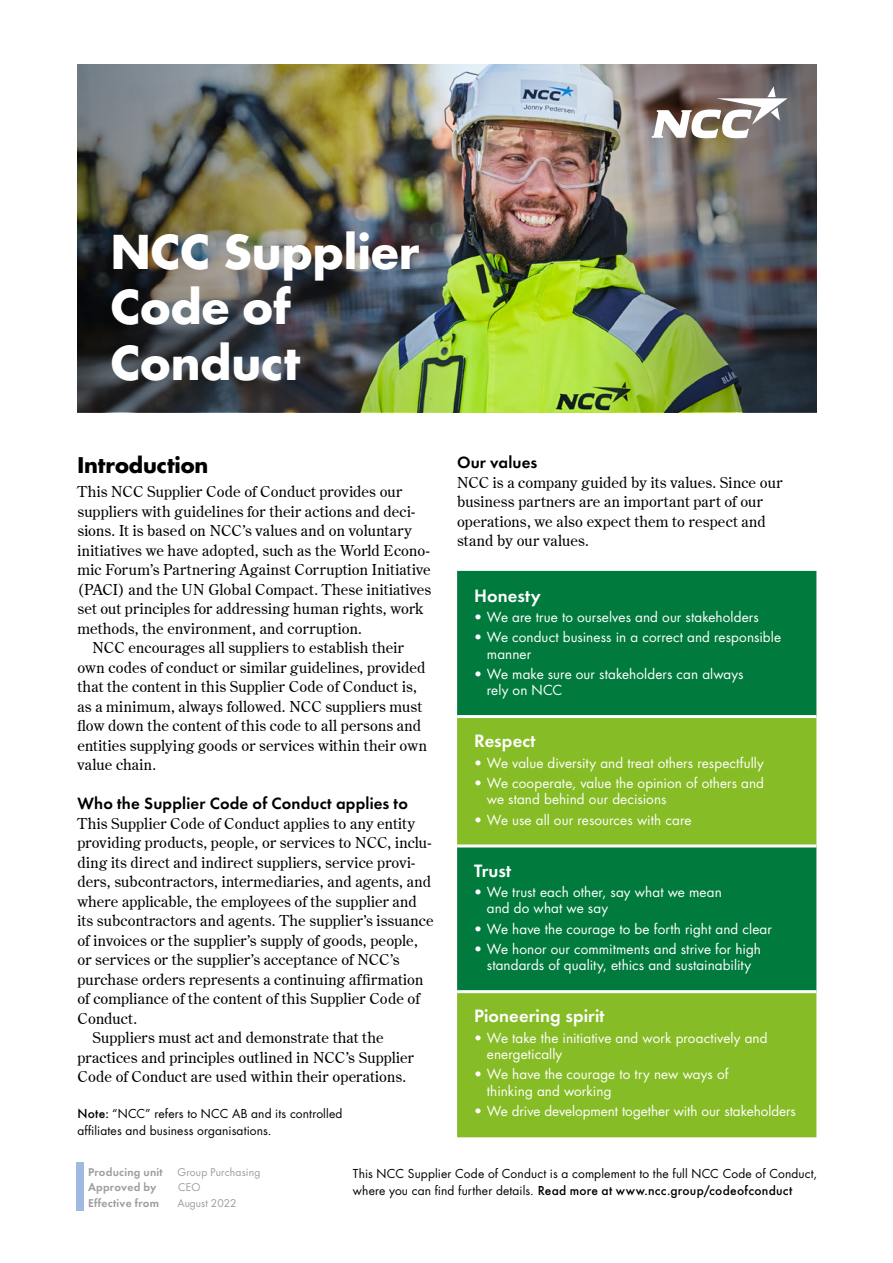
<style>
.page{position:relative;width:893px;height:1263px;background:#fff}
.page>*{position:absolute;margin:0;border:0;box-sizing:border-box;transform-origin:0 0}
.t1{font:700 45.3px/55.3px "NCC Futura";color:#fff}
.Subheadline_NCC_Futu{font:700 21px "NCC Futura";letter-spacing:-.005em;color:#000}
.Subheadline_NCC_Futu-2{font:16.5px "NCC Futura Demi";letter-spacing:.005em;color:#fff}
.t2{font:15px/19.5px "NCC Century";letter-spacing:.01em;color:#000}
.Subheadline_NCC_Futu-3{font:15px "NCC Futura Demi";letter-spacing:.01em;color:#000}
.t3{font:13.5px/16.2px "NCC Futura";letter-spacing:.005em;color:#fff}
.Subheadline_NCC_Futu-4{font:12px/16.5px "NCC Futura";letter-spacing:.01em;color:#000}
.Subheadline_NCC_Futu-5{font:10.35px "NCC Futura Demi";letter-spacing:.025em;color:#9d9d9c}
.Subheadline_NCC_Futu-6{font:10.35px "NCC Futura";letter-spacing:.005em;color:#9d9d9c}
.s1{font-weight:500}
</style>
<div class="page">
<div style="left:457px;top:571px;width:359px;height:144px;background:#007b3d"></div>
<svg style="left:457px;top:718px;width:359px;height:419px;background:#58a52d"></svg>
<hr style="left:457px;top:844px;width:359px;height:3px;background:#fff">
<hr style="left:457px;top:990px;width:359px;height:3px;background:#fff">
<img style="left:463px;top:64px;width:134px;height:348px">
<img style="left:77px;top:64px;width:386px;height:348px">
<img style="left:597px;top:64px;width:219px;height:348px">
<div style="left:76px;top:1162px;width:7px;height:49px;background:#9fb9e2"></div>
<svg style="left:652px;top:86px;width:136px;height:52px"></svg>
<p class="t1" style="left:111px;top:224px;width:310px">NCC Supplier<br>Code of<br>Conduct</p>
<p class="Subheadline_NCC_Futu" style="left:77px;top:451px;width:133px">Introduction</p>
<p class="t2" style="left:77px;top:482px;width:355px">This NCC Supplier Code of Conduct provides our suppliers with guidelines for their actions and deci&shy;sions. It is based on NCC’s values and on voluntary initiatives we have adopted, such as the World Econo&shy;mic Forum’s Partnering Against Corruption Initiative (PACI) and the UN Global Compact. These initiatives set out principles for addressing human rights, work methods, the environment, and corruption.</p>
<p class="t2" style="left:77px;top:638px;width:351px;text-indent:15px">NCC encourages all suppliers to establish their own codes of conduct or similar guidelines, provided that the content in this Supplier Code of Conduct is, as a minimum, always followed. NCC suppliers must flow down the content of this code to all persons and entities supplying goods or services within their own value chain.</p>
<p class="Subheadline_NCC_Futu-3" style="left:77px;top:793px;width:332px">Who the Supplier Code of Conduct applies to</p>
<p class="t2" style="left:77px;top:813px;width:358px">This Supplier Code of Conduct applies to any entity providing products, people, or services to NCC, inclu&shy;ding its direct and indirect suppliers, service provi&shy;ders, subcontractors, intermediaries, and agents, and where applicable, the employees of the supplier and its subcontractors and agents. The supplier’s issuance of invoices or the supplier’s supply of goods, people, or services or the supplier’s acceptance of NCC’s purchase orders represents a continuing affirmation of compliance of the content of this Supplier Code of Conduct.</p>
<p class="t2" style="left:77px;top:1028px;width:338px;text-indent:15px">Suppliers must act and demonstrate that the practices and principles outlined in NCC’s Supplier<br>Code of Conduct are used within their operations.</p>
<p class="Subheadline_NCC_Futu-4" style="left:77px;top:1105px;width:266px"><span class="s1">Note:</span> “NCC” refers to NCC AB and its controlled affiliates and business organisations.</p>
<p class="Subheadline_NCC_Futu-3" style="left:457px;top:453px;width:82px">Our values</p>
<p class="t2" style="left:457px;top:472px;width:327px">NCC is a company guided by its values. Since our business partners are an important part of our operations, we also expect them to respect and stand by our values.</p>
<p class="Subheadline_NCC_Futu-2" style="left:474px;top:584px;width:68px">Honesty</p>
<p class="t3" style="left:474px;top:609px;width:286px">• We are true to ourselves and our stakeholders</p>
<p class="t3" style="left:487px;top:629px;width:296px;text-indent:-13px">• We conduct business in a correct and responsible manner</p>
<p class="t3" style="left:487px;top:666px;width:258px;text-indent:-13px">• We make sure our stakeholders can always rely on NCC</p>
<p class="Subheadline_NCC_Futu-2" style="left:474px;top:730px;width:63px">Respect</p>
<p class="t3" style="left:474px;top:754px;width:291px">• We value diversity and treat others respectfully</p>
<p class="t3" style="left:487px;top:775px;width:279px;text-indent:-13px">• We cooperate, value the opinion of others and we stand behind our decisions</p>
<p class="t3" style="left:474px;top:811px;width:219px">• We use all our resources with care</p>
<p class="Subheadline_NCC_Futu-2" style="left:474px;top:859px;width:39px">Trust</p>
<p class="t3" style="left:487px;top:884px;width:236px;text-indent:-13px">• We trust each other, say what we mean and do what we say</p>
<p class="t3" style="left:474px;top:920px;width:299px">• We have the courage to be forth right and clear</p>
<p class="t3" style="left:474px;top:941px;width:288px;text-align:center">• We honor our commitments and strive for high standards of quality, ethics and sustainability</p>
<p class="Subheadline_NCC_Futu-2" style="left:474px;top:1005px;width:132px">Pioneering spirit</p>
<p class="t3" style="left:487px;top:1029px;width:282px;text-indent:-13px">• We take the initiative and work proactively and energetically</p>
<p class="t3" style="left:487px;top:1066px;width:243px;text-indent:-13px">• We have the courage to try new ways of thinking and working</p>
<p class="t3" style="left:474px;top:1103px;width:323px">• We drive development together with our stakeholders</p>
<p class="Subheadline_NCC_Futu-5" style="left:88px;top:1165px;width:76px">Producing unit</p>
<p class="Subheadline_NCC_Futu-6" style="left:178px;top:1165px;width:84px">Group Purchasing</p>
<p class="Subheadline_NCC_Futu-5" style="left:88px;top:1180px;width:70px">Approved by</p>
<p class="Subheadline_NCC_Futu-6" style="left:178px;top:1180px;width:24px">CEO</p>
<p class="Subheadline_NCC_Futu-5" style="left:88px;top:1196px;width:73px">Effective from</p>
<p class="Subheadline_NCC_Futu-6" style="left:177px;top:1196px;width:61px">August 2022</p>
<p class="Subheadline_NCC_Futu-4" style="left:353px;top:1165px;width:466px">This NCC Supplier Code of Conduct is a complement to the full NCC Code of Conduct, where you can find further details. <span class="s1">Read more at www.ncc.group/codeofconduct</span></p>
</div>
